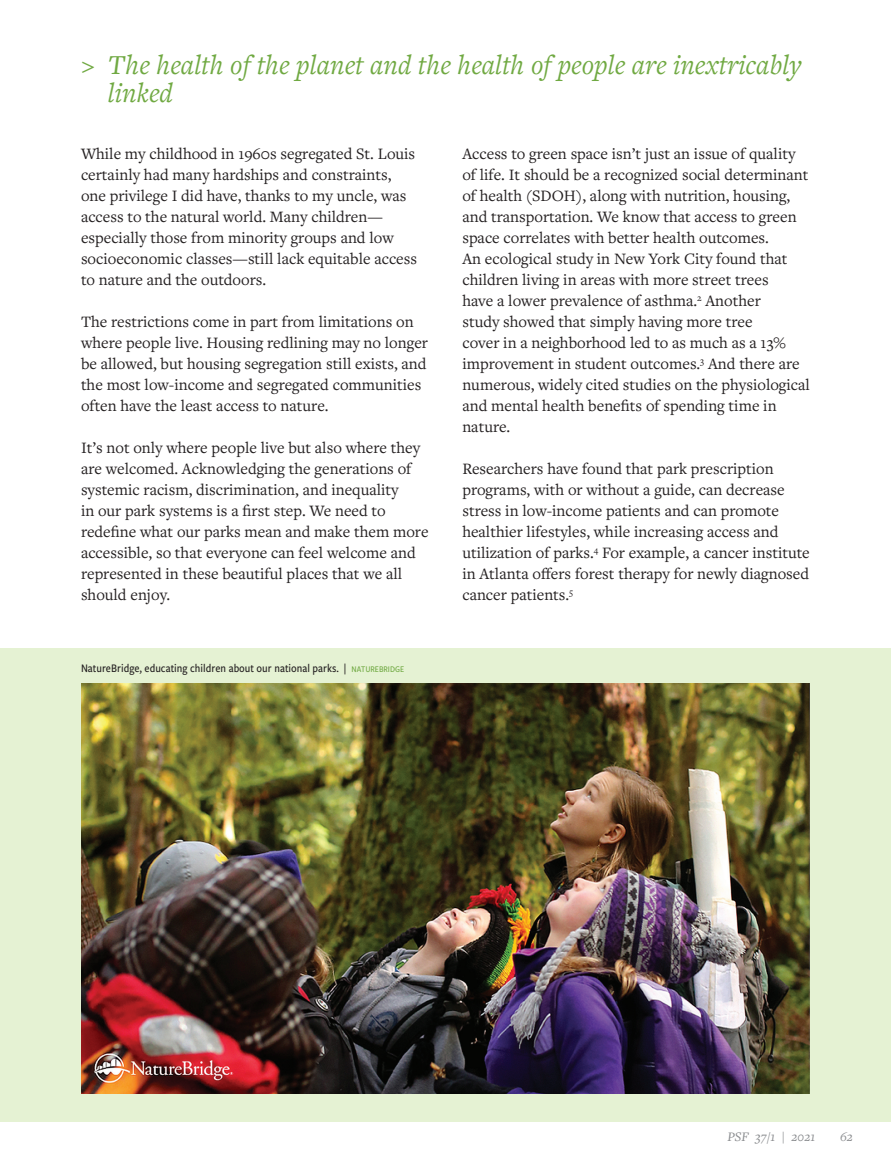
<style>
.page{position:relative;width:891px;height:1175px;background:#fff}
.page>*{position:absolute;margin:0;border:0;box-sizing:border-box;transform-origin:0 0}
.t1{font:italic 28.5px/28.5px "Freight Text Pro";color:#70a942}
.t2{font:16.5px/21px "Freight Text Pro";color:#231f20}
.t3{font:italic 13.5px "Freight Text Pro";color:#898b8e}
.t4{font:500 12px "Freight Sans Cnd Pro";color:#231f20}
.s1{font-size:9px;color:#70a942}
</style>
<div class="page">
<div style="left:0;top:648px;width:891px;height:473px;background:#e5f2d3"></div>
<img style="left:81px;top:683px;width:729px;height:410px">
<h1 class="t1" style="left:108px;top:49px;width:695px;text-indent:-27px">&gt; The health of the planet and the health of people are inextricably linked</h1>
<p class="t2" style="left:81px;top:143px;width:338px">While my childhood in 1960s segregated St. Louis certainly had many hardships and constraints, one privilege I did have, thanks to my uncle, was access to the natural world. Many children— especially those from minority groups and low socioeconomic classes—still lack equitable access to nature and the outdoors.</p>
<p class="t2" style="left:81px;top:311px;width:349px">The restrictions come in part from limitations on where people live. Housing redlining may no longer be allowed, but housing segregation still exists, and the most low-income and segregated communities often have the least access to nature.</p>
<p class="t2" style="left:81px;top:437px;width:349px">It’s not only where people live but also where they are welcomed. Acknowledging the generations of systemic racism, discrimination, and inequality<br>in our park systems is a first step. We need to redefine what our parks mean and make them more accessible, so that everyone can feel welcome and represented in these beautiful places that we all should enjoy.</p>
<p class="t4" style="left:81px;top:660px;width:325px">NatureBridge, educating children about our national parks. | <span class="s1">NATUREBRIDGE</span></p>
<p class="t2" style="left:462px;top:143px;width:349px">Access to green space isn’t just an issue of quality of life. It should be a recognized social determinant of health (SDOH), along with nutrition, housing, and transportation. We know that access to green space correlates with better health outcomes.<br>An ecological study in New York City found that children living in areas with more street trees<br>have a lower prevalence of asthma.<sup>2</sup> Another<br>study showed that simply having more tree<br>cover in a neighborhood led to as much as a 13% improvement in student outcomes.<sup>3</sup> And there are numerous, widely cited studies on the physiological and mental health benefits of spending time in nature.</p>
<p class="t2" style="left:462px;top:458px;width:349px">Researchers have found that park prescription programs, with or without a guide, can decrease stress in low-income patients and can promote healthier lifestyles, while increasing access and utilization of parks.<sup>4</sup> For example, a cancer institute in Atlanta offers forest therapy for newly diagnosed cancer patients.<sup>5</sup></p>
<p class="t3" style="left:727px;top:1128px;width:89px">PSF 37/1 | 2021</p>
<p class="t3" style="left:840px;top:1128px;width:14px">62</p>
</div>
